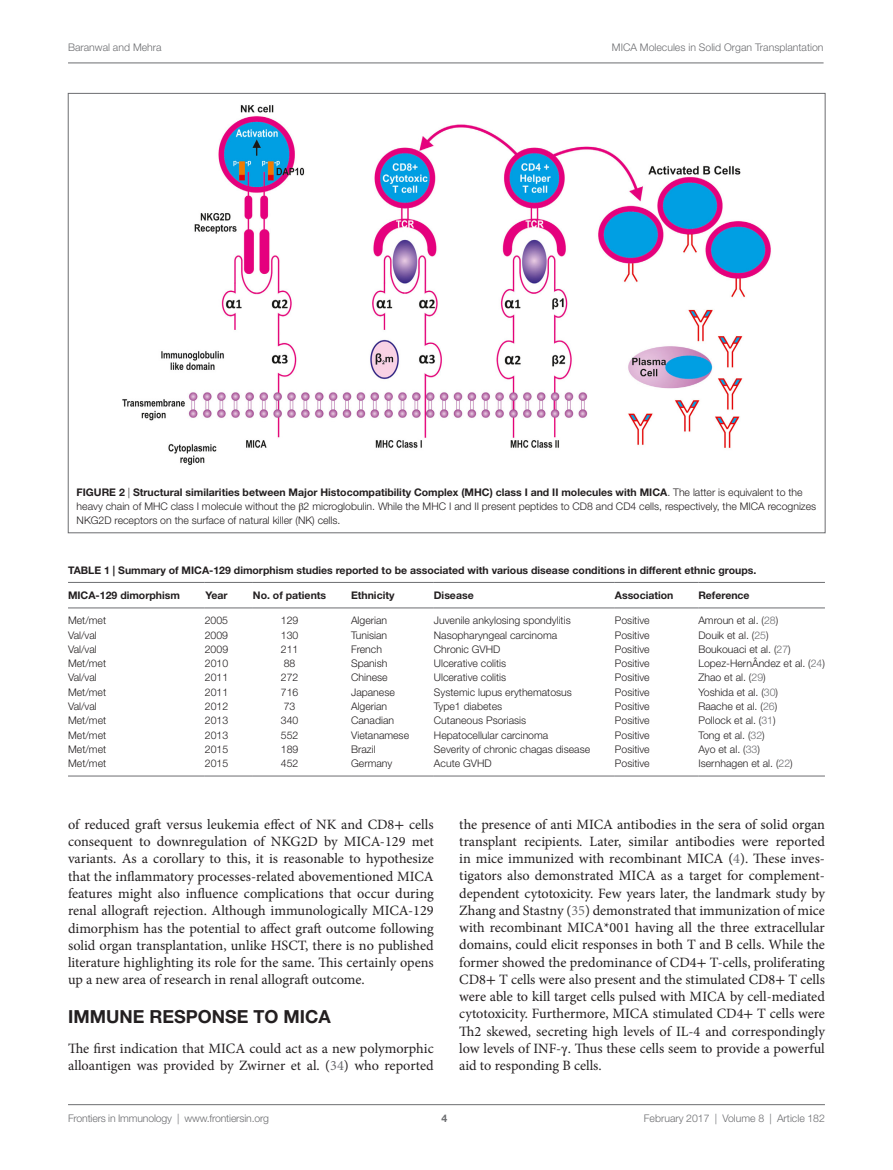
<style>
.page{position:relative;width:893px;height:1170px;background:#fff}
.page>*{position:absolute;margin:0;border:0;box-sizing:border-box;transform-origin:0 0}
.t1{font:700 18px "Helvetica Neue LT Std";color:#231f20}
.t2{font:14.25px/17.2px "Minion Pro";color:#231f20;text-align:justify}
.t3{font:300 10.5px/14.2px "Helvetica Neue LT Std";color:#231f20}
.t4{font:700 10.5px "Helvetica Neue LT Std";color:#231f20}
.t5{font:300 10.5px "Helvetica Neue LT Std";color:#6c6d70}
.t6{font:700 10.5px "Helvetica Neue LT Std";color:#6c6d70}
.s1{font-weight:700}
.s2{font-family:"STIX General";font-weight:400}
.s3{color:#6c6d70}
.s4{font-family:"STIX General"}
</style>
<div class="page">
<hr style="left:68px;top:582px;width:137px;height:1px;background:#6c6d70">
<hr style="left:68px;top:607px;width:137px;height:1px;background:#6c6d70">
<hr style="left:205px;top:582px;width:48px;height:1px;background:#6c6d70">
<hr style="left:205px;top:607px;width:48px;height:1px;background:#6c6d70">
<hr style="left:253px;top:582px;width:98px;height:1px;background:#6c6d70">
<hr style="left:253px;top:607px;width:98px;height:1px;background:#6c6d70">
<hr style="left:351px;top:582px;width:83px;height:1px;background:#6c6d70">
<hr style="left:351px;top:607px;width:83px;height:1px;background:#6c6d70">
<hr style="left:434px;top:582px;width:181px;height:1px;background:#6c6d70">
<hr style="left:434px;top:607px;width:181px;height:1px;background:#6c6d70">
<hr style="left:615px;top:582px;width:83px;height:1px;background:#6c6d70">
<hr style="left:615px;top:607px;width:83px;height:1px;background:#6c6d70">
<hr style="left:698px;top:582px;width:127px;height:1px;background:#6c6d70">
<hr style="left:698px;top:607px;width:127px;height:1px;background:#6c6d70">
<hr style="left:68px;top:775px;width:137px;height:1px;background:#6c6d70">
<hr style="left:205px;top:775px;width:48px;height:1px;background:#6c6d70">
<hr style="left:253px;top:775px;width:98px;height:1px;background:#6c6d70">
<hr style="left:351px;top:775px;width:83px;height:1px;background:#6c6d70">
<hr style="left:434px;top:775px;width:181px;height:1px;background:#6c6d70">
<hr style="left:615px;top:775px;width:83px;height:1px;background:#6c6d70">
<hr style="left:698px;top:775px;width:127px;height:1px;background:#6c6d70">
<img style="left:122px;top:105px;width:649px;height:360px">
<hr style="left:68px;top:63px;width:756px;height:1px;background:#6c6d70">
<hr style="left:68px;top:1104px;width:757px;height:1px;background:#6c6d70">
<p class="t5" style="left:68px;top:41px;width:95px">Baranwal and Mehra</p>
<p class="t5" style="left:612px;top:41px;width:213px">MICA Molecules in Solid Organ Transplantation</p>
<p class="t3" style="left:77px;top:484px;width:741px"><span class="s1">FIGURE 2</span> | <span class="s1">Structural similarities between Major Histocompatibility Complex (MHC) class I and II molecules with MICA</span>. The latter is equivalent to the heavy chain of MHC class I molecule without the <span class="s2">β</span>2 microglobulin. While the MHC I and II present peptides to CD8 and CD4 cells, respectively, the MICA recognizes<br>NKG2D receptors on the surface of natural killer (NK) cells.</p>
<p class="t4" style="left:68px;top:563px;width:690px">TABLE 1 | Summary of MICA-129 dimorphism studies reported to be associated with various disease conditions in different ethnic groups.</p>
<p class="t4" style="left:68px;top:588px;width:113px">MICA-129 dimorphism</p>
<p class="t4" style="left:205px;top:588px;width:24px">Year</p>
<p class="t4" style="left:253px;top:588px;width:75px">No. of patients</p>
<p class="t4" style="left:351px;top:588px;width:45px">Ethnicity</p>
<p class="t4" style="left:434px;top:588px;width:41px">Disease</p>
<p class="t4" style="left:615px;top:588px;width:60px">Association</p>
<p class="t4" style="left:698px;top:588px;width:53px">Reference</p>
<p class="t3" style="left:68px;top:613px;width:40px">Met/met</p>
<p class="t3" style="left:205px;top:613px;width:25px">2005</p>
<p class="t3" style="left:281px;top:613px;width:19px">129</p>
<p class="t3" style="left:351px;top:613px;width:38px">Algerian</p>
<p class="t3" style="left:434px;top:613px;width:138px">Juvenile ankylosing spondylitis</p>
<p class="t3" style="left:615px;top:613px;width:36px">Positive</p>
<p class="t3" style="left:698px;top:613px;width:81px">Amroun et al. (<span class="s3">28</span>)</p>
<p class="t3" style="left:68px;top:627px;width:30px">Val/val</p>
<p class="t3" style="left:205px;top:627px;width:25px">2009</p>
<p class="t3" style="left:281px;top:627px;width:19px">130</p>
<p class="t3" style="left:351px;top:627px;width:38px">Tunisian</p>
<p class="t3" style="left:434px;top:627px;width:125px">Nasopharyngeal carcinoma</p>
<p class="t3" style="left:615px;top:627px;width:36px">Positive</p>
<p class="t3" style="left:698px;top:627px;width:72px">Douik et al. (<span class="s3">25</span>)</p>
<p class="t3" style="left:68px;top:641px;width:30px">Val/val</p>
<p class="t3" style="left:205px;top:641px;width:25px">2009</p>
<p class="t3" style="left:281px;top:641px;width:19px">211</p>
<p class="t3" style="left:351px;top:641px;width:32px">French</p>
<p class="t3" style="left:434px;top:641px;width:68px">Chronic GVHD</p>
<p class="t3" style="left:615px;top:641px;width:36px">Positive</p>
<p class="t3" style="left:698px;top:641px;width:94px">Boukouaci et al. (<span class="s3">27</span>)</p>
<p class="t3" style="left:68px;top:656px;width:40px">Met/met</p>
<p class="t3" style="left:205px;top:656px;width:25px">2010</p>
<p class="t3" style="left:284px;top:656px;width:13px">88</p>
<p class="t3" style="left:351px;top:656px;width:38px">Spanish</p>
<p class="t3" style="left:434px;top:656px;width:74px">Ulcerative colitis</p>
<p class="t3" style="left:615px;top:656px;width:36px">Positive</p>
<p class="t3" style="left:698px;top:656px;width:128px">Lopez-HernÂndez et al. (<span class="s3">24</span>)</p>
<p class="t3" style="left:68px;top:670px;width:30px">Val/val</p>
<p class="t3" style="left:205px;top:670px;width:25px">2011</p>
<p class="t3" style="left:281px;top:670px;width:19px">272</p>
<p class="t3" style="left:351px;top:670px;width:38px">Chinese</p>
<p class="t3" style="left:434px;top:670px;width:74px">Ulcerative colitis</p>
<p class="t3" style="left:615px;top:670px;width:36px">Positive</p>
<p class="t3" style="left:698px;top:670px;width:69px">Zhao et al. (<span class="s3">29</span>)</p>
<p class="t3" style="left:68px;top:684px;width:40px">Met/met</p>
<p class="t3" style="left:205px;top:684px;width:25px">2011</p>
<p class="t3" style="left:281px;top:684px;width:19px">716</p>
<p class="t3" style="left:351px;top:684px;width:45px">Japanese</p>
<p class="t3" style="left:434px;top:684px;width:140px">Systemic lupus erythematosus</p>
<p class="t3" style="left:615px;top:684px;width:36px">Positive</p>
<p class="t3" style="left:698px;top:684px;width:81px">Yoshida et al. (<span class="s3">30</span>)</p>
<p class="t3" style="left:68px;top:698px;width:30px">Val/val</p>
<p class="t3" style="left:205px;top:698px;width:25px">2012</p>
<p class="t3" style="left:284px;top:698px;width:13px">73</p>
<p class="t3" style="left:351px;top:698px;width:38px">Algerian</p>
<p class="t3" style="left:434px;top:698px;width:70px">Type1 diabetes</p>
<p class="t3" style="left:615px;top:698px;width:36px">Positive</p>
<p class="t3" style="left:698px;top:698px;width:80px">Raache et al. (<span class="s3">26</span>)</p>
<p class="t3" style="left:68px;top:713px;width:40px">Met/met</p>
<p class="t3" style="left:205px;top:713px;width:25px">2013</p>
<p class="t3" style="left:281px;top:713px;width:19px">340</p>
<p class="t3" style="left:351px;top:713px;width:44px">Canadian</p>
<p class="t3" style="left:434px;top:713px;width:94px">Cutaneous Psoriasis</p>
<p class="t3" style="left:615px;top:713px;width:36px">Positive</p>
<p class="t3" style="left:698px;top:713px;width:79px">Pollock et al. (<span class="s3">31</span>)</p>
<p class="t3" style="left:68px;top:727px;width:40px">Met/met</p>
<p class="t3" style="left:205px;top:727px;width:25px">2013</p>
<p class="t3" style="left:281px;top:727px;width:19px">552</p>
<p class="t3" style="left:351px;top:727px;width:60px">Vietanamese</p>
<p class="t3" style="left:434px;top:727px;width:116px">Hepatocellular carcinoma</p>
<p class="t3" style="left:615px;top:727px;width:36px">Positive</p>
<p class="t3" style="left:698px;top:727px;width:68px">Tong et al. (<span class="s3">32</span>)</p>
<p class="t3" style="left:68px;top:741px;width:40px">Met/met</p>
<p class="t3" style="left:205px;top:741px;width:25px">2015</p>
<p class="t3" style="left:281px;top:741px;width:19px">189</p>
<p class="t3" style="left:351px;top:741px;width:26px">Brazil</p>
<p class="t3" style="left:434px;top:741px;width:158px">Severity of chronic chagas disease</p>
<p class="t3" style="left:615px;top:741px;width:36px">Positive</p>
<p class="t3" style="left:698px;top:741px;width:63px">Ayo et al. (<span class="s3">33</span>)</p>
<p class="t3" style="left:68px;top:755px;width:40px">Met/met</p>
<p class="t3" style="left:205px;top:755px;width:25px">2015</p>
<p class="t3" style="left:281px;top:755px;width:19px">452</p>
<p class="t3" style="left:351px;top:755px;width:43px">Germany</p>
<p class="t3" style="left:434px;top:755px;width:59px">Acute GVHD</p>
<p class="t3" style="left:615px;top:755px;width:36px">Positive</p>
<p class="t3" style="left:698px;top:755px;width:96px">Isernhagen et al. (<span class="s3">22</span>)</p>
<p class="t2" style="left:68px;top:815px;width:367px">of reduced graft versus leukemia effect of NK and CD8<span class="s4">+</span> cells consequent to downregulation of NKG2D by MICA-129 met variants. As a corollary to this, it is reasonable to hypothesize that the inflammatory processes-related abovementioned MICA features might also influence complications that occur during renal allograft rejection. Although immunologically MICA-129 dimorphism has the potential to affect graft outcome following solid organ transplantation, unlike HSCT, there is no published literature highlighting its role for the same. This certainly opens up a new area of research in renal allograft outcome.</p>
<p class="t1" style="left:68px;top:1005px;width:264px">IMMUNE RESPONSE TO MICA</p>
<p class="t2" style="left:68px;top:1039px;width:367px">The first indication that MICA could act as a new polymorphic alloantigen was provided by Zwirner et al. (<span class="s3">34</span>) who reported</p>
<p class="t2" style="left:459px;top:815px;width:367px">the presence of anti MICA antibodies in the sera of solid organ transplant recipients. Later, similar antibodies were reported in mice immunized with recombinant MICA (<span class="s3">4</span>). These inves&shy;tigators also demonstrated MICA as a target for complement&shy;dependent cytotoxicity. Few years later, the landmark study by Zhang and Stastny (<span class="s3">35</span>) demonstrated that immunization of mice with recombinant MICA*001 having all the three extracellular domains, could elicit responses in both T and B cells. While the former showed the predominance of CD4<span class="s4">+</span> T-cells, proliferating CD8<span class="s4">+</span> T cells were also present and the stimulated CD8<span class="s4">+</span> T cells were able to kill target cells pulsed with MICA by cell-mediated cytotoxicity. Furthermore, MICA stimulated CD4<span class="s4">+</span> T cells were Th2 skewed, secreting high levels of IL-4 and correspondingly low levels of INF-<span class="s4">γ</span>. Thus these cells seem to provide a powerful aid to responding B cells.</p>
<p class="t5" style="left:68px;top:1111px;width:203px">Frontiers in Immunology | www.frontiersin.org</p>
<p class="t5" style="left:644px;top:1111px;width:183px">February 2017 | Volume 8 | Article 182</p>
<p class="t6" style="left:441px;top:1111px;width:7px">4</p>
</div>
